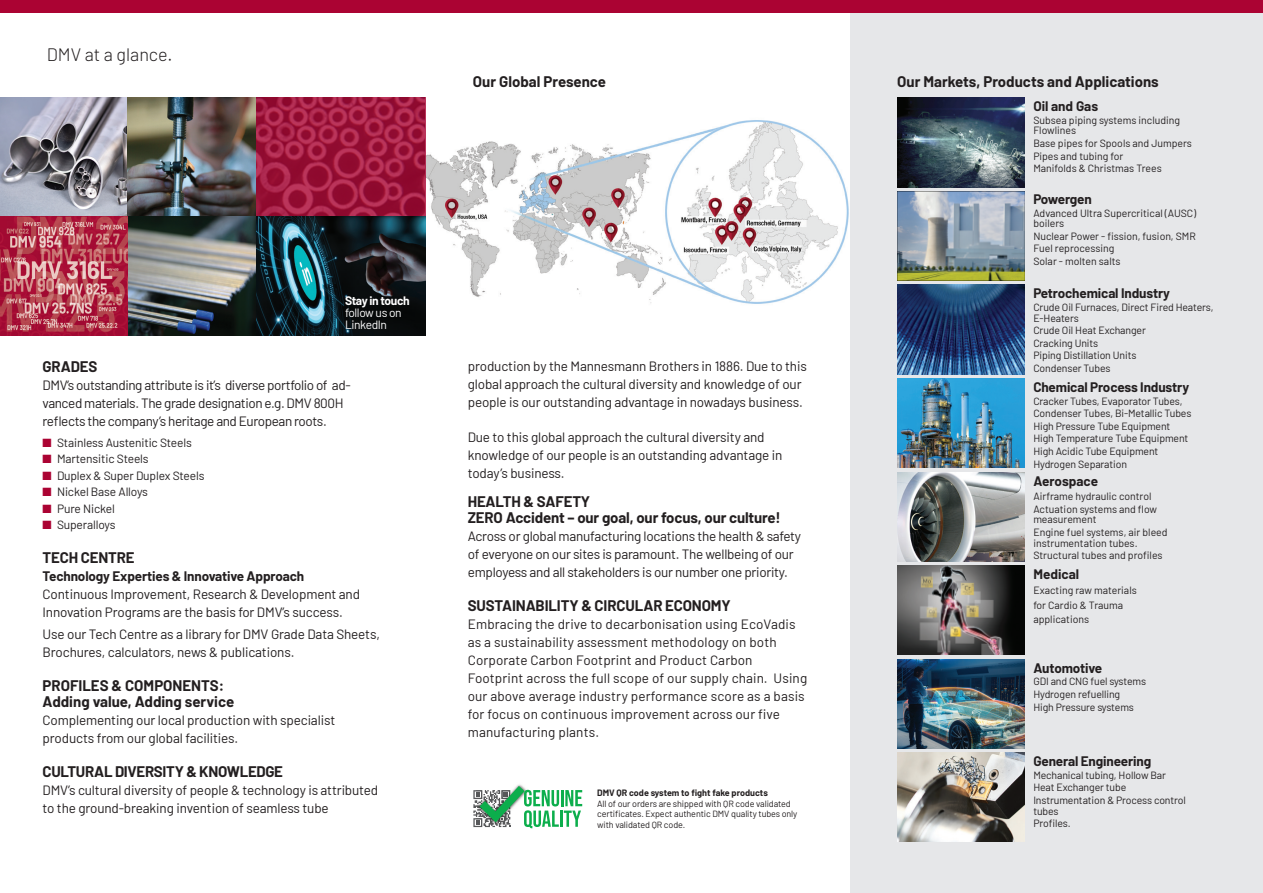
<style>
.page{position:relative;width:1263px;height:893px;background:#fff}
.page>*{position:absolute;margin:0;border:0;box-sizing:border-box;transform-origin:0 0}
.t1{font:300 18px "Barlow";color:#231f20}
.t2{font:700 15px/16.5px "Barlow";letter-spacing:-.01em;color:#231f20}
.t3{font:13.5px/18px "Barlow";letter-spacing:-.01em;color:#231f20}
.t4{font:13.5px/18px "Barlow";letter-spacing:.01em;color:#231f20}
.t5{font:13.5px/18px "Barlow";letter-spacing:-.03em;color:#231f20}
.t6{font:700 13.5px "Barlow";letter-spacing:-.01em;color:#231f20}
.t7{font:700 13.5px "Barlow";letter-spacing:-.035em;color:#231f20}
.t8{font:12px "Barlow";letter-spacing:-.01em;color:#231f20}
.t9{font:12px/12px "Barlow";letter-spacing:-.03em;color:#fff}
.t10{font:10.5px/10.5px "Barlow";letter-spacing:-.01em;color:#231f20}
.t11{font:9px/10.5px "Barlow";letter-spacing:-.01em;color:#231f20}
.t12{font:700 9px "Barlow";color:#231f20}
.s1{font-weight:700}
.s2{color:#ab0333}
</style>
<div class="page">
<img style="left:425px;top:103px;width:424px;height:226px">
<div style="left:850px;top:0;width:413px;height:893px;background:#e6e7e9"></div>
<svg style="left:255px;top:98px;width:170px;height:119px;background:#9e1d41"></svg>
<div style="left:0;top:0;width:1263px;height:13px;background:#ab0333"></div>
<img style="left:0;top:98px;width:128px;height:119px">
<img style="left:0;top:217px;width:425px;height:119px">
<img style="left:128px;top:98px;width:127px;height:119px">
<img style="left:128px;top:217px;width:127px;height:119px">
<img style="left:897px;top:98px;width:128px;height:89px">
<img style="left:897px;top:191px;width:128px;height:90px">
<img style="left:897px;top:285px;width:128px;height:89px">
<img style="left:897px;top:472px;width:128px;height:89px">
<img style="left:897px;top:566px;width:128px;height:89px">
<img style="left:897px;top:753px;width:128px;height:89px">
<img style="left:897px;top:659px;width:128px;height:89px">
<svg style="left:473px;top:786px;width:109px;height:42px"></svg>
<img style="left:897px;top:378px;width:128px;height:90px">
<p class="t1" style="left:47px;top:41px;width:127px">DMV at a glance.</p>
<p class="t2" style="left:473px;top:72px;width:135px">Our Global Presence</p>
<p class="t9" style="left:345px;top:293px;width:66px"><span class="s1">Stay in touch </span>follow us on<br>LinkedIn</p>
<p class="t2" style="left:43px;top:357px;width:56px">GRADES</p>
<p class="t5" style="left:43px;top:375px;width:310px">DMV‘s outstanding attribute is it’s diverse portfolio of ad&shy;vanced materials. The grade designation e.g. DMV 800H reflects the company’s heritage and European roots.</p>
<p class="t8" style="left:43px;top:434px;width:151px"><span class="s2">■</span> Stainless Austenitic Steels</p>
<p class="t8" style="left:43px;top:450px;width:108px"><span class="s2">■</span> Martensitic Steels</p>
<p class="t8" style="left:43px;top:467px;width:164px"><span class="s2">■</span> Duplex &amp; Super Duplex Steels</p>
<p class="t8" style="left:43px;top:483px;width:107px"><span class="s2">■</span> Nickel Base Alloys</p>
<p class="t8" style="left:43px;top:500px;width:74px"><span class="s2">■</span> Pure Nickel</p>
<p class="t8" style="left:43px;top:516px;width:74px"><span class="s2">■</span> Superalloys</p>
<p class="t2" style="left:43px;top:548px;width:94px">TECH CENTRE</p>
<p class="t3" style="left:43px;top:566px;width:319px"><span class="s1">Technology Experties &amp; Innovative Approach<br></span>Continuous Improvement, Research &amp; Development and<br>Innovation Programs are the basis for DMV’s success.</p>
<p class="t3" style="left:43px;top:624px;width:339px">Use our Tech Centre as a library for DMV Grade Data Sheets,<br>Brochures, calculators, news &amp; publications.</p>
<p class="t2" style="left:43px;top:676px;width:193px">PROFILES &amp; COMPONENTS:<br>Adding value, Adding service</p>
<p class="t3" style="left:43px;top:710px;width:294px">Complementing our local production with specialist products from our global facilities.</p>
<p class="t2" style="left:43px;top:762px;width:242px">CULTURAL DIVERSITY &amp; KNOWLEDGE</p>
<p class="t3" style="left:43px;top:780px;width:337px">DMV’s cultural diversity of people &amp; technology is attributed to the ground-breaking invention of seamless tube</p>
<p class="t3" style="left:468px;top:356px;width:341px">production by the Mannesmann Brothers in 1886. Due to this global approach the cultural diversity and knowledge of our people is our outstanding advantage in nowadays business.</p>
<p class="t3" style="left:468px;top:427px;width:316px">Due to this global approach the cultural diversity and knowledge of our people is an outstanding advantage in today’s business.</p>
<p class="t2" style="left:468px;top:492px;width:314px">HEALTH &amp; SAFETY<br>ZERO Accident – our goal, our focus, our culture!</p>
<p class="t3" style="left:468px;top:527px;width:335px">Across or global manufacturing locations the health &amp; safety of everyone on our sites is paramount. The wellbeing of our employess and all stakeholders is our number one priority.</p>
<p class="t2" style="left:468px;top:596px;width:265px">SUSTAINABILITY &amp; CIRCULAR ECONOMY</p>
<p class="t4" style="left:468px;top:614px;width:341px">Embracing the drive to decarbonisation using EcoVadis as a sustainability assessment methodology on both Corporate Carbon Footprint and Product Carbon Footprint across the full scope of our supply chain. Using our above average industry performance score as a basis for focus on continuous improvement across our five manufacturing plants.</p>
<p class="t12" style="left:597px;top:786px;width:172px">DMV QR code system to fight fake products</p>
<p class="t11" style="left:597px;top:797px;width:202px">All of our orders are shipped with QR code validated certificates. Expect authentic DMV quality tubes only with validated QR code.</p>
<p class="t2" style="left:897px;top:72px;width:263px">Our Markets, Products and Applications</p>
<p class="t6" style="left:1033px;top:96px;width:66px">Oil and Gas</p>
<p class="t10" style="left:1033px;top:114px;width:148px">Subsea piping systems including<br>Flowlines</p>
<p class="t10" style="left:1033px;top:137px;width:160px">Base pipes for Spools and Jumpers</p>
<p class="t10" style="left:1033px;top:150px;width:92px">Pipes and tubing for</p>
<p class="t10" style="left:1033px;top:162px;width:130px">Manifolds &amp; Christmas Trees</p>
<p class="t7" style="left:1033px;top:189px;width:60px">Powergen</p>
<p class="t10" style="left:1033px;top:207px;width:164px">Advanced Ultra Supercritical (AUSC) boilers</p>
<p class="t10" style="left:1033px;top:230px;width:164px">Nuclear Power - fission, fusion, SMR</p>
<p class="t10" style="left:1033px;top:242px;width:83px">Fuel reprocessing</p>
<p class="t10" style="left:1033px;top:255px;width:89px">Solar - molten salts</p>
<p class="t6" style="left:1033px;top:284px;width:138px">Petrochemical Industry</p>
<p class="t10" style="left:1033px;top:301px;width:182px">Crude Oil Furnaces, Direct Fired Heaters,<br>E-Heaters</p>
<p class="t10" style="left:1033px;top:324px;width:114px">Crude Oil Heat Exchanger</p>
<p class="t10" style="left:1033px;top:337px;width:66px">Cracking Units</p>
<p class="t10" style="left:1033px;top:350px;width:105px">Piping Distillation Units</p>
<p class="t10" style="left:1033px;top:362px;width:79px">Condenser Tubes</p>
<p class="t6" style="left:1033px;top:377px;width:157px">Chemical Process Industry</p>
<p class="t10" style="left:1033px;top:395px;width:151px">Cracker Tubes, Evaporator Tubes,</p>
<p class="t10" style="left:1033px;top:407px;width:160px">Condenser Tubes, Bi-Metallic Tubes</p>
<p class="t10" style="left:1033px;top:420px;width:139px">High Pressure Tube Equipment</p>
<p class="t10" style="left:1033px;top:433px;width:157px">High Temperature Tube Equipment</p>
<p class="t10" style="left:1033px;top:445px;width:127px">High Acidic Tube Equipment</p>
<p class="t10" style="left:1033px;top:458px;width:95px">Hydrogen Separation</p>
<p class="t6" style="left:1033px;top:471px;width:66px">Aerospace</p>
<p class="t10" style="left:1033px;top:490px;width:120px">Airframe hydraulic control</p>
<p class="t10" style="left:1033px;top:503px;width:125px">Actuation systems and flow measurement</p>
<p class="t10" style="left:1033px;top:526px;width:136px">Engine fuel systems, air bleed instrumentation tubes.</p>
<p class="t10" style="left:1033px;top:549px;width:131px">Structural tubes and profiles</p>
<p class="t6" style="left:1033px;top:564px;width:47px">Medical</p>
<p class="t10" style="left:1033px;top:584px;width:105px">Exacting raw materials</p>
<p class="t10" style="left:1033px;top:599px;width:91px">for Cardio &amp; Trauma</p>
<p class="t10" style="left:1033px;top:613px;width:57px">applications</p>
<p class="t6" style="left:1033px;top:658px;width:70px">Automotive</p>
<p class="t10" style="left:1033px;top:675px;width:114px">GDI and CNG fuel systems</p>
<p class="t10" style="left:1033px;top:688px;width:88px">Hydrogen refuelling</p>
<p class="t10" style="left:1033px;top:701px;width:102px">High Pressure systems</p>
<p class="t6" style="left:1033px;top:751px;width:119px">General Engineering</p>
<p class="t10" style="left:1033px;top:769px;width:134px">Mechanical tubing, Hollow Bar</p>
<p class="t10" style="left:1033px;top:782px;width:94px">Heat Exchanger tube</p>
<p class="t10" style="left:1033px;top:794px;width:154px">Instrumentation &amp; Process control tubes</p>
<p class="t10" style="left:1033px;top:817px;width:39px">Profiles.</p>
</div>
